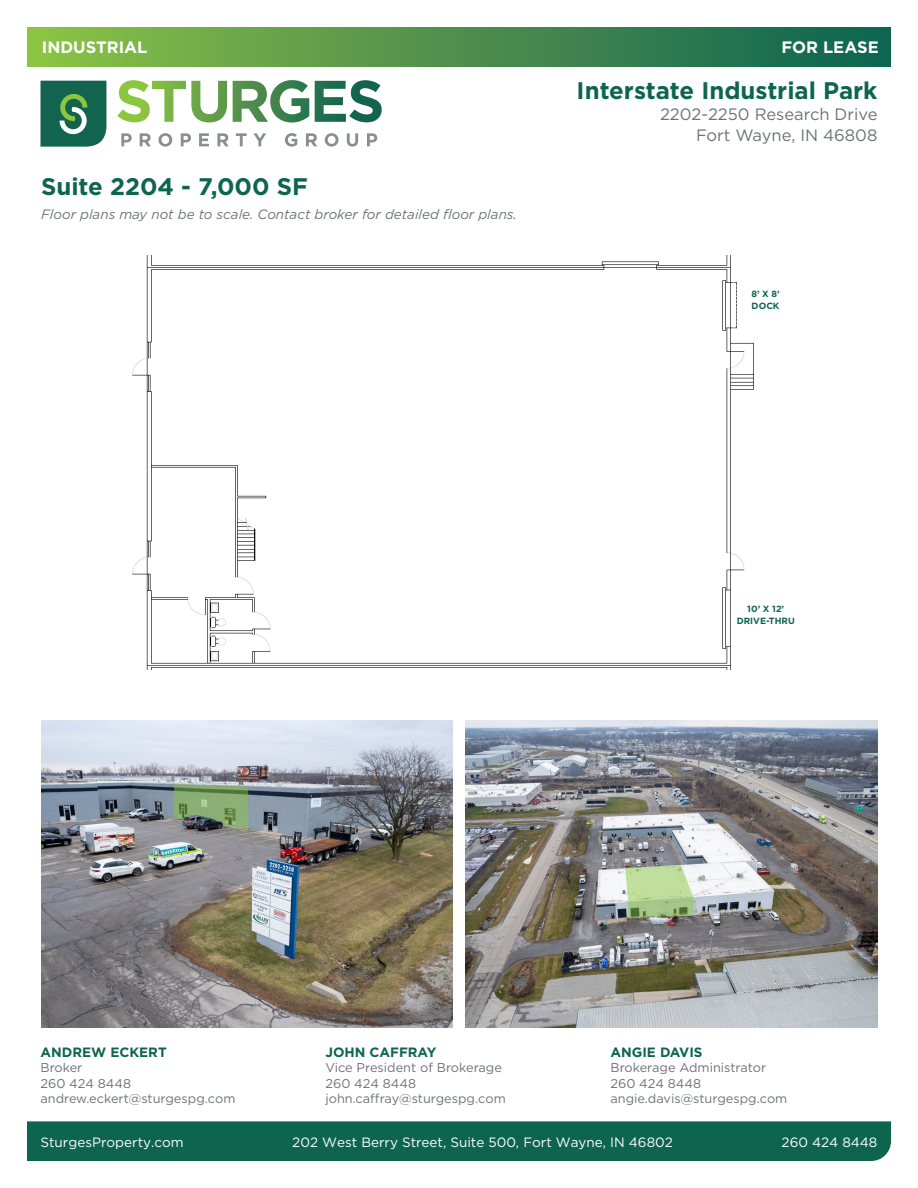
<style>
.page{position:relative;width:918px;height:1188px;background:#fff}
.page>*{position:absolute;margin:0;border:0;box-sizing:border-box;transform-origin:0 0}
.t1{font:700 24px "Gotham";color:#0d6550}
.t2{font:16.5px/21px "Gotham";color:#6f7274;text-align:right}
.t3{font:700 16.5px "Gotham";color:#fff}
.t4{font:13.5px "Gotham";color:#fff}
.t5{font:italic 13.5px "Gotham";color:#6f7274}
.t6{font:700 13.5px "Gotham";color:#0d6550}
.t7{font:12.75px/15.3px "Gotham";color:#6f7274}
.t8{font:700 9px "Gotham";color:#0d6550}
</style>
<div class="page">
<div style="left:27px;top:1121px;width:864px;height:40px;background:#0d6550"></div>
<svg style="left:40px;top:81px;width:66px;height:66px;background:#2e775c"></svg>
<svg style="left:121px;top:133px;width:11px;height:13px"></svg>
<svg style="left:140px;top:133px;width:11px;height:13px"></svg>
<svg style="left:158px;top:133px;width:14px;height:14px"></svg>
<svg style="left:181px;top:133px;width:10px;height:13px"></svg>
<svg style="left:199px;top:133px;width:10px;height:13px"></svg>
<svg style="left:217px;top:133px;width:12px;height:13px"></svg>
<svg style="left:236px;top:133px;width:11px;height:13px"></svg>
<svg style="left:253px;top:133px;width:13px;height:13px"></svg>
<svg style="left:285px;top:133px;width:12px;height:14px"></svg>
<svg style="left:306px;top:133px;width:11px;height:13px"></svg>
<svg style="left:325px;top:133px;width:14px;height:14px"></svg>
<svg style="left:347px;top:133px;width:11px;height:14px"></svg>
<svg style="left:367px;top:133px;width:10px;height:13px"></svg>
<svg style="left:117px;top:80px;width:265px;height:43px"></svg>
<div style="left:27px;top:27px;width:864px;height:40px;background:linear-gradient(to right,#8dc145,#0d6153)"></div>
<img style="left:41px;top:721px;width:411px;height:307px">
<img style="left:466px;top:721px;width:412px;height:307px">
<svg style="left:625px;top:865px;width:68px;height:53px;background:#b1cc95"></svg>
<img style="left:132px;top:256px;width:622px;height:413px">
<svg style="left:174px;top:784px;width:74px;height:45px;background:#79976a"></svg>
<p class="t3" style="left:42px;top:37px;width:107px">INDUSTRIAL</p>
<p class="t3" style="left:781px;top:37px;width:99px">FOR LEASE</p>
<h1 class="t1" style="left:577px;top:75px;width:302px">Interstate Industrial Park</h1>
<p class="t2" style="left:660px;top:104px;width:219px">2202-2250 Research Drive<br>Fort Wayne, IN 46808</p>
<p class="t1" style="left:41px;top:170px;width:268px">Suite 2204 - 7,000 SF</p>
<p class="t5" style="left:41px;top:206px;width:478px">Floor plans may not be to scale. Contact broker for detailed floor plans.</p>
<p class="t8" style="left:751px;top:288px;width:30px">8’ X 8’</p>
<p class="t8" style="left:752px;top:300px;width:29px">DOCK</p>
<p class="t8" style="left:747px;top:603px;width:38px">10’ X 12’</p>
<p class="t8" style="left:737px;top:615px;width:60px">DRIVE-THRU</p>
<p class="t6" style="left:40px;top:1043px;width:128px">ANDREW ECKERT</p>
<p class="t7" style="left:40px;top:1060px;width:197px">Broker<br>260 424 8448 andrew.eckert@sturgespg.com</p>
<p class="t6" style="left:326px;top:1043px;width:113px">JOHN CAFFRAY</p>
<p class="t7" style="left:326px;top:1060px;width:182px">Vice President of Brokerage<br>260 424 8448 john.caffray@sturgespg.com</p>
<p class="t6" style="left:610px;top:1043px;width:94px">ANGIE DAVIS</p>
<p class="t7" style="left:610px;top:1060px;width:178px">Brokerage Administrator<br>260 424 8448 angie.davis@sturgespg.com</p>
<p class="t4" style="left:40px;top:1133px;width:145px">SturgesProperty.com</p>
<p class="t4" style="left:292px;top:1133px;width:382px">202 West Berry Street, Suite 500, Fort Wayne, IN 46802</p>
<p class="t4" style="left:782px;top:1133px;width:97px">260 424 8448</p>
</div>
